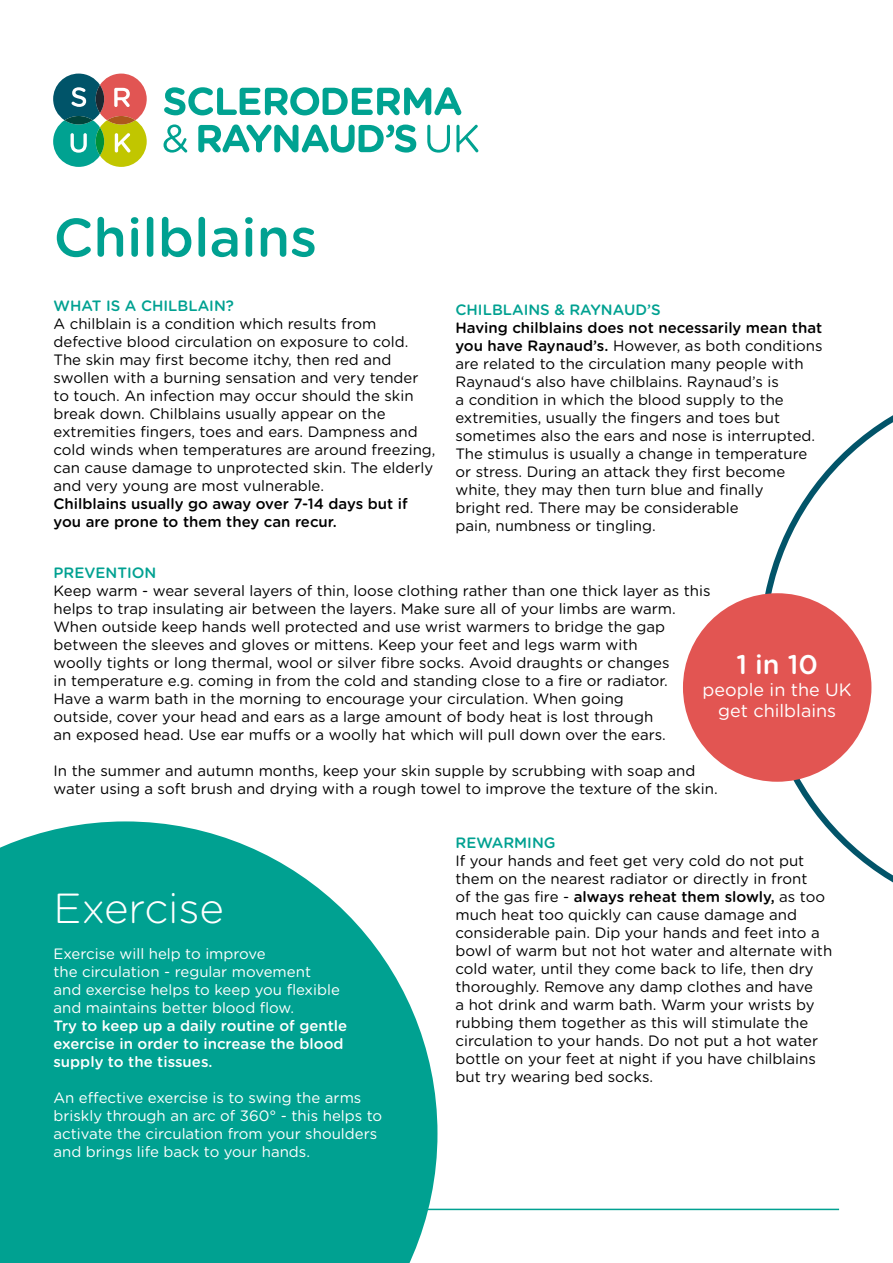
<style>
.page{position:relative;width:893px;height:1263px;background:#fff}
.page>*{position:absolute;margin:0;border:0;box-sizing:border-box;transform-origin:0 0}
.t1{font:500 54px "Gotham Rounded";color:#00a191}
.t2{font:300 42px "Gotham Rounded";color:#fff}
.t3{font:500 27px "Gotham Rounded";color:#fff}
.t4{font:18px/21.6px "Gotham Rounded";color:#fff;text-align:center}
.t5{font:15px/18px "Gotham Rounded";color:#000}
.t6{font:15px/18px "Gotham Rounded";color:#fff}
.t7{font:500 15px/18px "Gotham Rounded";color:#fff}
.t8{font:500 15px/18px "Gotham Rounded";color:#000}
.t9{font:500 15px "Gotham Rounded";color:#00a191}
.s1{font-weight:500}
</style>
<div class="page">
<svg style="left:765px;top:415px;width:128px;height:468px"></svg>
<div style="left:683px;top:593px;width:188px;height:189px;background:#e25552;border-radius:50%"></div>
<svg style="left:53px;top:74px;width:94px;height:93px"></svg>
<svg style="left:164px;top:87px;width:297px;height:28px"></svg>
<svg style="left:164px;top:124px;width:23px;height:29px"></svg>
<svg style="left:198px;top:125px;width:218px;height:28px"></svg>
<svg style="left:427px;top:125px;width:23px;height:28px"></svg>
<svg style="left:456px;top:125px;width:22px;height:27px"></svg>
<hr style="left:54px;top:1209px;width:785px;height:1px;background:#00a191">
<svg style="left:0;top:821px;width:437px;height:442px;background:#1eac9e"></svg>
<h1 class="t1" style="left:54px;top:199px;width:265px">Chilblains</h1>
<p class="t9" style="left:54px;top:295px;width:182px">WHAT IS A CHILBLAIN?</p>
<p class="t5" style="left:54px;top:314px;width:383px">A chilblain is a condition which results from defective blood circulation on exposure to cold.<br>The skin may first become itchy, then red and swollen with a burning sensation and very tender to touch. An infection may occur should the skin break down. Chilblains usually appear on the extremities fingers, toes and ears. Dampness and cold winds when temperatures are around freezing, can cause damage to unprotected skin. The elderly and very young are most vulnerable.</p>
<p class="t8" style="left:54px;top:494px;width:356px">Chilblains usually go away over 7-14 days but if you are prone to them they can recur.</p>
<p class="t9" style="left:455px;top:299px;width:207px">CHILBLAINS &amp; RAYNAUD’S</p>
<p class="t5" style="left:455px;top:318px;width:369px"><span class="s1">Having chilblains does not necessarily mean that you have Raynaud’s.</span> However, as both conditions are related to the circulation many people with Raynaud‘s also have chilblains. Raynaud’s is<br>a condition in which the blood supply to the extremities, usually the fingers and toes but sometimes also the ears and nose is interrupted.<br>The stimulus is usually a change in temperature or stress. During an attack they first become white, they may then turn blue and finally<br>bright red. There may be considerable<br>pain, numbness or tingling.</p>
<p class="t9" style="left:54px;top:562px;width:104px">PREVENTION</p>
<p class="t5" style="left:54px;top:581px;width:658px">Keep warm - wear several layers of thin, loose clothing rather than one thick layer as this helps to trap insulating air between the layers. Make sure all of your limbs are warm.<br>When outside keep hands well protected and use wrist warmers to bridge the gap between the sleeves and gloves or mittens. Keep your feet and legs warm with<br>woolly tights or long thermal, wool or silver fibre socks. Avoid draughts or changes<br>in temperature e.g. coming in from the cold and standing close to a fire or radiator.<br>Have a warm bath in the morning to encourage your circulation. When going<br>outside, cover your head and ears as a large amount of body heat is lost through<br>an exposed head. Use ear muffs or a woolly hat which will pull down over the ears.</p>
<p class="t5" style="left:54px;top:761px;width:666px">In the summer and autumn months, keep your skin supple by scrubbing with soap and water using a soft brush and drying with a rough towel to improve the texture of the skin.</p>
<h3 class="t3" style="left:736px;top:645px;width:83px">1 in 10</h3>
<p class="t4" style="left:703px;top:678px;width:151px">people in the UK get chilblains</p>
<h2 class="t2" style="left:53px;top:880px;width:172px">Exercise</h2>
<p class="t6" style="left:53px;top:944px;width:288px">Exercise will help to improve<br>the circulation - regular movement and exercise helps to keep you flexible and maintains better blood flow.</p>
<p class="t7" style="left:53px;top:1016px;width:295px">Try to keep up a daily routine of gentle exercise in order to increase the blood supply to the tissues.</p>
<p class="t6" style="left:53px;top:1088px;width:330px">An effective exercise is to swing the arms briskly through an arc of 360° - this helps to activate the circulation from your shoulders and brings life back to your hands.</p>
<p class="t9" style="left:455px;top:832px;width:102px">REWARMING</p>
<p class="t5" style="left:455px;top:851px;width:378px">If your hands and feet get very cold do not put them on the nearest radiator or directly in front<br>of the gas fire - <span class="s1">always reheat them slowly,</span> as too much heat too quickly can cause damage and considerable pain. Dip your hands and feet into a bowl of warm but not hot water and alternate with cold water, until they come back to life, then dry thoroughly. Remove any damp clothes and have<br>a hot drink and warm bath. Warm your wrists by rubbing them together as this will stimulate the circulation to your hands. Do not put a hot water bottle on your feet at night if you have chilblains but try wearing bed socks.</p>
</div>
